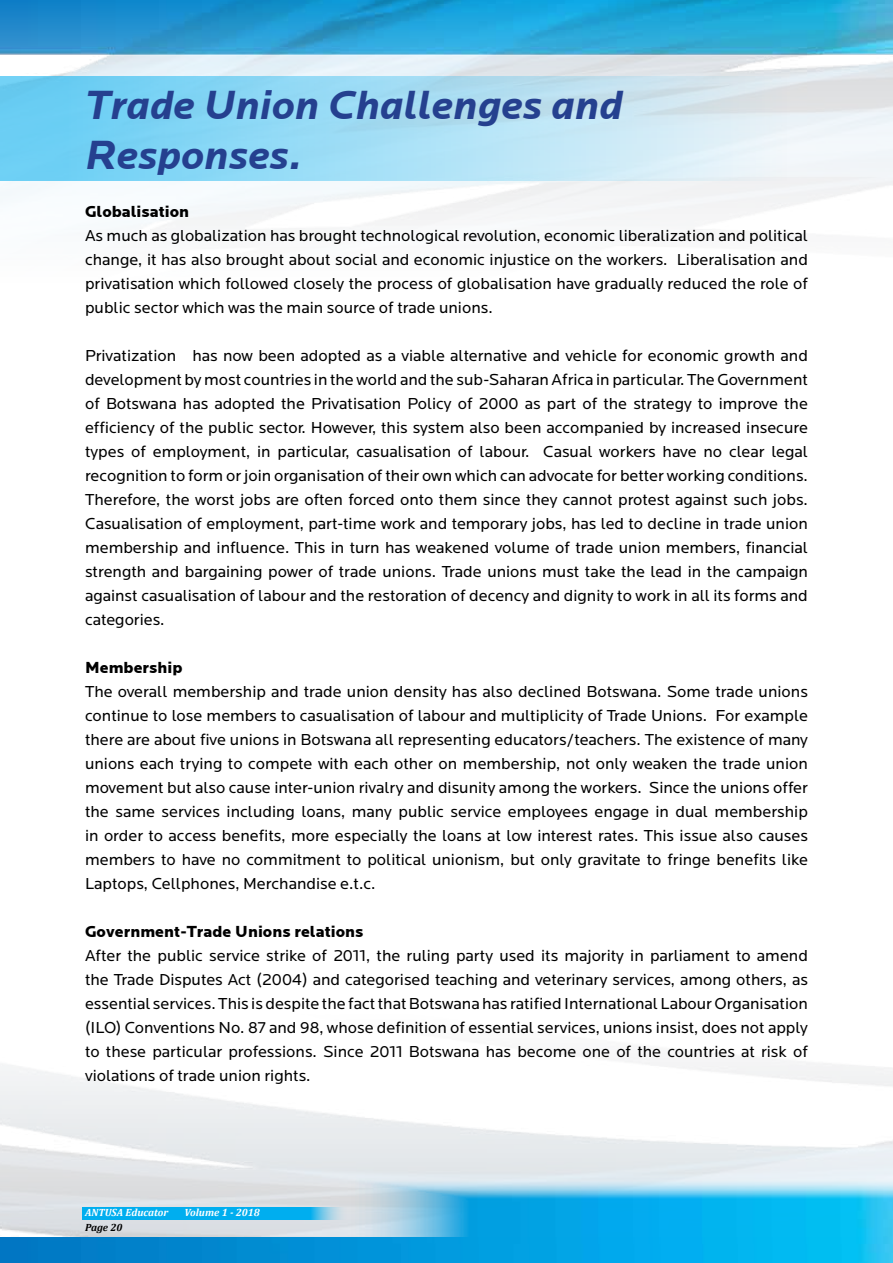
<style>
.page{position:relative;width:893px;height:1263px;background:#fff}
.page>*{position:absolute;margin:0;border:0;box-sizing:border-box;transform-origin:0 0}
.t1{font:italic 700 42px/50.4px "Locator";color:#25408f}
.t2{font:16.5px/24px "Locator";color:#000;text-align:justify}
.t3{font:900 16.5px "Locator";color:#000}
.t4{font:italic 700 10.5px "Cambria";color:#fff}
.t5{font:italic 700 10.5px "Cambria";letter-spacing:-.005em;color:#000}
</style>
<div class="page">
<img style="left:0;top:0;width:893px;height:229px">
<img style="left:0;top:1059px;width:893px;height:178px">
<img style="left:0;top:1237px;width:893px;height:26px">
<img style="left:341px;top:1178px;width:552px;height:66px">
<div style="left:82px;top:1207px;width:267px;height:12px;background:#00aeef"></div>
<div style="left:0;top:77px;width:787px;height:104px;background:linear-gradient(to right,#62ccf5,#e9eff3)"></div>
<h1 class="t1" style="left:85px;top:82px;width:539px">Trade Union Challenges and<br>Responses.</h1>
<p class="t3" style="left:85px;top:203px;width:106px">Globalisation</p>
<p class="t2" style="left:85px;top:224px;width:724px">As much as globalization has brought technological revolution, economic liberalization and political change, it has also brought about social and economic injustice on the workers. Liberalisation and privatisation which followed closely the process of globalisation have gradually reduced the role of public sector which was the main source of trade unions.</p>
<p class="t2" style="left:85px;top:344px;width:724px">Privatization has now been adopted as a viable alternative and vehicle for economic growth and development by most countries in the world and the sub-Saharan Africa in particular. The Government of Botswana has adopted the Privatisation Policy of 2000 as part of the strategy to improve the efficiency of the public sector. However, this system also been accompanied by increased insecure types of employment, in particular, casualisation of labour. Casual workers have no clear legal recognition to form or join organisation of their own which can advocate for better working conditions.<br>Therefore, the worst jobs are often forced onto them since they cannot protest against such jobs.<br>Casualisation of employment, part-time work and temporary jobs, has led to decline in trade union membership and influence. This in turn has weakened volume of trade union members, financial strength and bargaining power of trade unions. Trade unions must take the lead in the campaign against casualisation of labour and the restoration of decency and dignity to work in all its forms and categories.</p>
<p class="t3" style="left:85px;top:659px;width:99px">Membership</p>
<p class="t2" style="left:85px;top:680px;width:724px">The overall membership and trade union density has also declined Botswana. Some trade unions continue to lose members to casualisation of labour and multiplicity of Trade Unions. For example there are about five unions in Botswana all representing educators/teachers. The existence of many unions each trying to compete with each other on membership, not only weaken the trade union movement but also cause inter-union rivalry and disunity among the workers. Since the unions offer the same services including loans, many public service employees engage in dual membership in order to access benefits, more especially the loans at low interest rates. This issue also causes members to have no commitment to political unionism, but only gravitate to fringe benefits like Laptops, Cellphones, Merchandise e.t.c.</p>
<p class="t3" style="left:85px;top:923px;width:280px">Government-Trade Unions relations</p>
<p class="t2" style="left:85px;top:944px;width:724px">After the public service strike of 2011, the ruling party used its majority in parliament to amend the Trade Disputes Act (2004) and categorised teaching and veterinary services, among others, as essential services. This is despite the fact that Botswana has ratified International Labour Organisation (ILO) Conventions No. 87 and 98, whose definition of essential services, unions insist, does not apply to these particular professions. Since 2011 Botswana has become one of the countries at risk of violations of trade union rights.</p>
<p class="t4" style="left:85px;top:1206px;width:85px">ANTUSA Educator</p>
<p class="t4" style="left:185px;top:1206px;width:77px">Volume 1 - 2018</p>
<p class="t5" style="left:85px;top:1221px;width:39px">Page 20</p>
</div>
